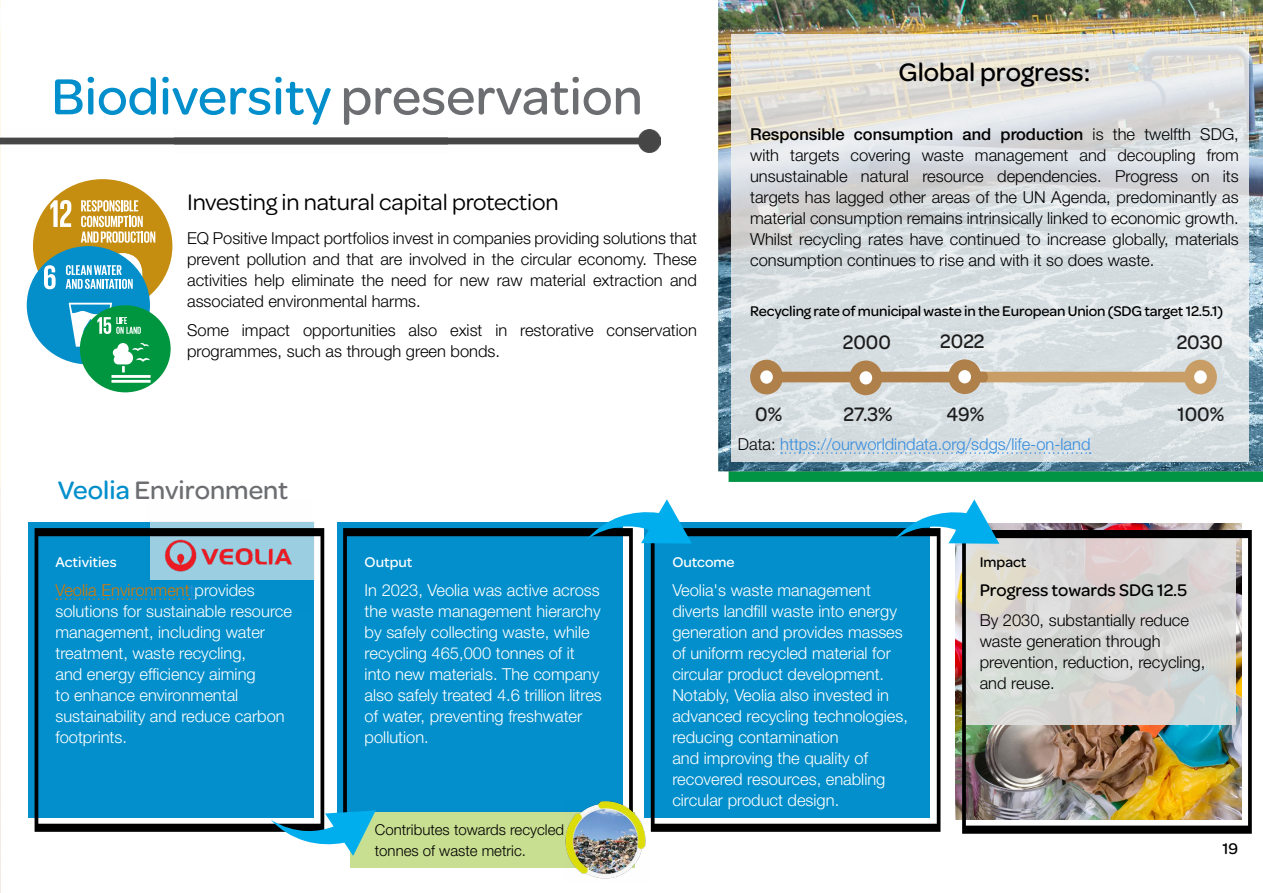
<style>
.page{position:relative;width:1263px;height:893px;background:#fff}
.page>*{position:absolute;margin:0;border:0;box-sizing:border-box;transform-origin:0 0}
.t1{font:500 54px "Omnes";color:#028fcb}
.t2{font:500 27px "Omnes";color:#6d6e71}
.t3{font:500 27px "Omnes";color:#000}
.t4{font:24px "Omnes VF";letter-spacing:-.005em;color:#000}
.t5{font:500 20.85px "Omnes";color:#1c1c1c;scale:.95 1}
.t6{font:500 18px "Omnes";color:#000}
.t7{font:300 16.5px/21px "Helvetica Neue LT Std";color:#000;text-align:justify}
.t8{font:300 16.5px/21px "Helvetica Neue LT Std";color:#fff}
.t9{font:300 16.5px "Helvetica Neue LT Std";color:#368ddd}
.t10{font:500 16.5px "Omnes";color:#000}
.t11{font:500 15px "Omnes";letter-spacing:-.01em;color:#000}
.t12{font:300 15px/21px "Helvetica Neue LT Std";color:#000}
.t13{font:500 15px "Omnes";color:#fff}
.s1{color:#6d6e71}
.s2{color:#028fcb}
.s3{font-weight:500}
.s4{color:#000}
.s5{color:#d97904}
.s6{color:#368ddd}
</style>
<div class="page">
<svg style="left:729px;top:471px;width:534px;height:11px;background:#079549"></svg>
<img style="left:0;top:0;width:1px;height:893px">
<img style="left:718px;top:0;width:545px;height:471px">
<svg style="left:732px;top:34px;width:517px;height:427px;background:#dcdfe0"></svg>
<div style="left:28px;top:522px;width:286px;height:295px;background:#028fcb"></div>
<div style="left:337px;top:522px;width:286px;height:295px;background:#028fcb"></div>
<svg style="left:343px;top:528px;width:290px;height:282px"></svg>
<div style="left:644px;top:522px;width:286px;height:295px;background:#028fcb"></div>
<svg style="left:651px;top:528px;width:289px;height:304px"></svg>
<img style="left:956px;top:524px;width:286px;height:295px">
<img style="left:962px;top:530px;width:290px;height:304px">
<img style="left:447px;top:130px;width:213px;height:23px">
<img style="left:0;top:130px;width:447px;height:23px">
<svg style="left:35px;top:528px;width:289px;height:304px"></svg>
<svg style="left:586px;top:499px;width:106px;height:45px"></svg>
<svg style="left:894px;top:499px;width:105px;height:45px"></svg>
<div style="left:33px;top:179px;width:139px;height:134px;background:#c58e10;border-radius:50%"></div>
<svg style="left:50px;top:200px;width:21px;height:27px"></svg>
<svg style="left:81px;top:200px;width:74px;height:43px"></svg>
<svg style="left:781px;top:452px;width:310px;height:2px"></svg>
<img style="left:146px;top:521px;width:164px;height:89px">
<svg style="left:750px;top:359px;width:467px;height:36px;background:#cec0ac"></svg>
<div style="left:27px;top:246px;width:123px;height:118px;background:#048fca;border-radius:50%"></div>
<svg style="left:44px;top:265px;width:12px;height:24px"></svg>
<svg style="left:65px;top:252px;width:78px;height:37px"></svg>
<div style="left:80px;top:305px;width:91px;height:87px;background:#009640;border-radius:50%"></div>
<hr style="left:111px;top:375px;width:40px;height:3px;background:#fff">
<hr style="left:111px;top:380px;width:40px;height:3px;background:#fff">
<svg style="left:69px;top:303px;width:81px;height:69px"></svg>
<div style="left:350px;top:812px;width:285px;height:56px;background:#c8de91"></div>
<img style="left:565px;top:800px;width:85px;height:79px">
<svg style="left:271px;top:810px;width:105px;height:46px"></svg>
<h1 class="t1" style="left:51px;top:59px;width:593px">Biodiversity <span class="s1">preservation</span></h1>
<h3 class="t4" style="left:187px;top:186px;width:373px">Investing in natural capital protection</h3>
<p class="t7" style="left:187px;top:227px;width:511px">EQ Positive Impact portfolios invest in companies providing solutions that prevent pollution and that are involved in the circular economy. These activities help eliminate the need for new raw material extraction and associated environmental harms.</p>
<p class="t7" style="left:187px;top:320px;width:511px">Some impact opportunities also exist in restorative conservation programmes, such as through green bonds.</p>
<h2 class="t2" style="left:58px;top:471px;width:232px"><span class="s2">Veolia</span> Environment</h2>
<h2 class="t3" style="left:898px;top:53px;width:193px">Global progress:</h2>
<p class="t7" style="left:750px;top:123px;width:490px"><span class="s3">Responsible consumption and production</span> is the twelfth SDG, with targets covering waste management and decoupling from unsustainable natural resource dependencies. Progress on its targets has lagged other areas of the UN Agenda, predominantly as material consumption remains intrinsically linked to economic growth.<br>Whilst recycling rates have continued to increase globally, materials consumption continues to rise and with it so does waste.</p>
<p class="t11" style="left:750px;top:301px;width:474px">Recycling rate of municipal waste in the European Union (SDG target 12.5.1)</p>
<p class="t5" style="left:843px;top:328px;width:52px">2000</p>
<p class="t5" style="left:940px;top:327px;width:48px">2022</p>
<p class="t5" style="left:1177px;top:327px;width:50px">2030</p>
<p class="t5" style="left:844px;top:400px;width:53px">27.3%</p>
<p class="t5" style="left:946px;top:400px;width:41px">49%</p>
<p class="t5" style="left:755px;top:400px;width:30px">0%</p>
<p class="t5" style="left:1177px;top:400px;width:51px">100%</p>
<p class="t9" style="left:738px;top:434px;width:354px"><span class="s4">Data:</span> https://ourworldindata.org/sdgs/life-on-land</p>
<p class="t13" style="left:55px;top:551px;width:63px">Activities</p>
<p class="t8" style="left:55px;top:579px;width:238px"><span class="s5">Veolia Environment</span><span class="s6">t</span>provides solutions for sustainable resource management, including water treatment, waste recycling,<br>and energy efficiency aiming<br>to enhance environmental sustainability and reduce carbon footprints.</p>
<p class="t13" style="left:365px;top:551px;width:49px">Output</p>
<p class="t8" style="left:365px;top:579px;width:239px">In 2023, Veolia was active across the waste management hierarchy by safely collecting waste, while recycling 465,000 tonnes of it into new materials. The company also safely treated 4.6 trillion litres of water, preventing freshwater pollution.</p>
<p class="t12" style="left:375px;top:819px;width:191px">Contributes towards recycled tonnes of waste metric.</p>
<p class="t13" style="left:672px;top:551px;width:64px">Outcome</p>
<p class="t8" style="left:672px;top:579px;width:237px">Veolia's waste management diverts landfill waste into energy generation and provides masses of uniform recycled material for circular product development.<br>Notably, Veolia also invested in advanced recycling technologies, reducing contamination<br>and improving the quality of recovered resources, enabling circular product design.</p>
<p class="t11" style="left:980px;top:551px;width:48px">Impact</p>
<p class="t6" style="left:980px;top:578px;width:209px">Progress towards SDG 12.5</p>
<p class="t7" style="left:980px;top:609px;width:227px;text-align:left">By 2030, substantially reduce waste generation through prevention, reduction, recycling, and reuse.</p>
<p class="t10" style="left:1222px;top:837px;width:17px">19</p>
</div>
